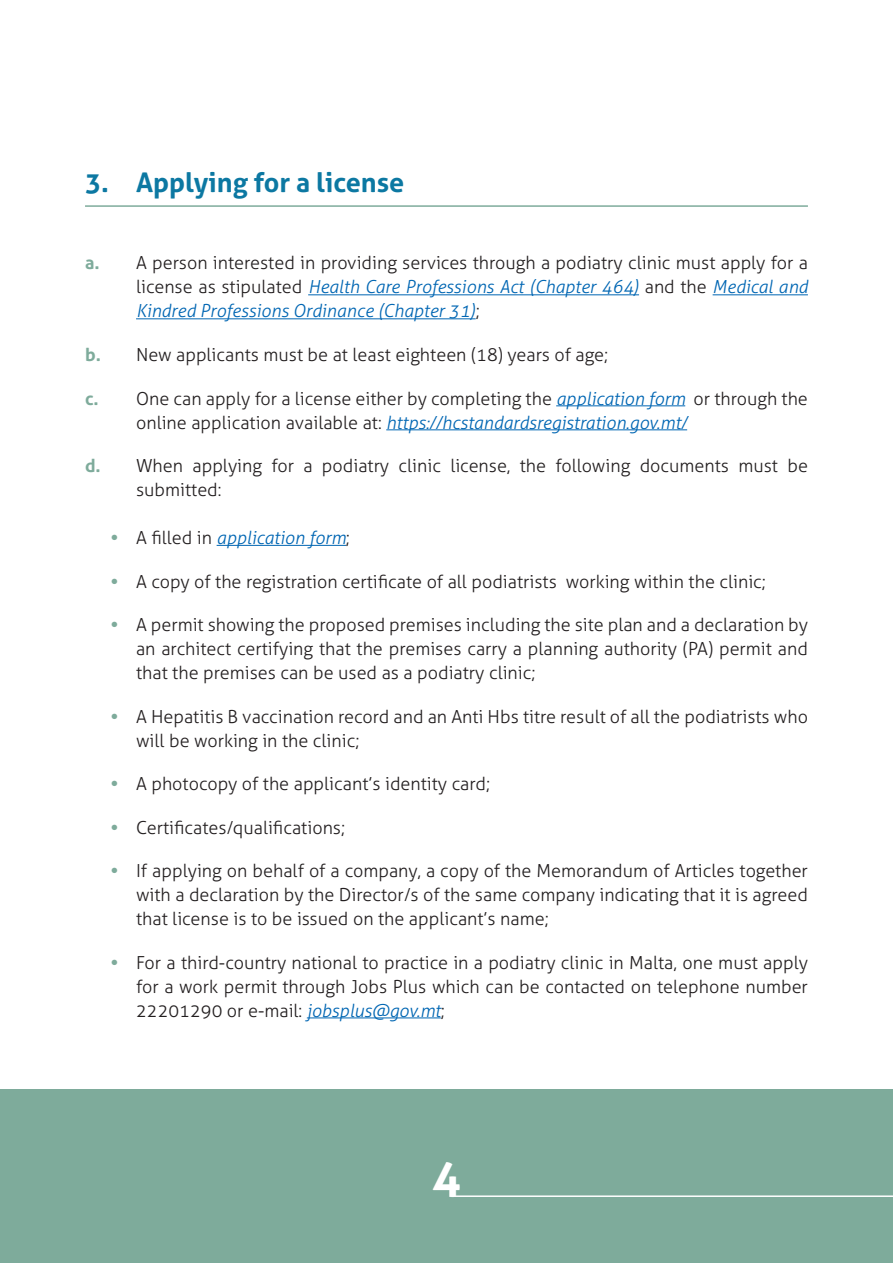
<style>
.page{position:relative;width:893px;height:1263px;background:#fff}
.page>*{position:absolute;margin:0;border:0;box-sizing:border-box;transform-origin:0 0}
.t1{font:700 48px "Aller";color:#fff}
.Normal__Web{font:700 27px "Aller";color:#0c78a2}
.Bullet{font:300 18px/24px "Aller";color:#231f20;text-align:justify}
.Bullet_dots{font:300 18px/24px "Aller";color:#231f20;text-align:justify}
.Bullet-2{font:italic 300 18px "Aller";color:#0166b3}
.s1{font-weight:700;color:#7eab9b}
.s2{font-style:italic;color:#0166b3}
.s3{font-weight:700;font-style:normal;color:#7eab9b}
.s4{font-style:normal;color:#231f20}
</style>
<div class="page">
<div style="left:0;top:1089px;width:893px;height:174px;background:#7eab9b"></div>
<hr style="left:308px;top:294px;width:331px;height:1px;background:#0166b3">
<hr style="left:713px;top:294px;width:95px;height:1px;background:#0166b3">
<hr style="left:136px;top:318px;width:340px;height:1px;background:#0166b3">
<hr style="left:556px;top:405px;width:129px;height:1px;background:#0166b3">
<hr style="left:386px;top:429px;width:301px;height:1px;background:#0166b3">
<hr style="left:217px;top:545px;width:129px;height:1px;background:#0166b3">
<hr style="left:307px;top:1017px;width:134px;height:1px;background:#0166b3">
<hr style="left:85px;top:205px;width:723px;height:2px;background:#7eab9b">
<hr style="left:452px;top:1195px;width:441px;height:2px;background:#fff">
<p class="Normal__Web" style="left:85px;top:166px;width:321px">3. Applying for a license</p>
<p class="Bullet" style="left:136px;top:251px;width:673px;text-indent:-51px"><span class="s1">a.</span> A person interested in providing services through a podiatry clinic must apply for a license as stipulated <span class="s2">Health Care Professions Act (Chapter 464)</span> and the <span class="s2">Medical and Kindred Professions Ordinance (Chapter 31)</span>;</p>
<p class="Bullet" style="left:85px;top:343px;width:525px"><span class="s1">b.</span> New applicants must be at least eighteen (18) years of age;</p>
<p class="Bullet" style="left:136px;top:386px;width:673px;text-indent:-51px"><span class="s1">c.</span> One can apply for a license either by completing the <span class="s2">application form</span> or through the online application available at: <span class="s2">https://hcstandardsregistration.gov.mt/</span></p>
<p class="Bullet" style="left:136px;top:454px;width:673px;text-indent:-51px"><span class="s1">d.</span> When applying for a podiatry clinic license, the following documents must be submitted:</p>
<p class="Bullet-2" style="left:111px;top:527px;width:241px"><span class="s3">•</span> <span class="s4">A filled in</span> application form<span class="s4">;</span></p>
<p class="Bullet_dots" style="left:111px;top:569px;width:657px"><span class="s1">•</span> A copy of the registration certificate of all podiatrists working within the clinic;</p>
<p class="Bullet_dots" style="left:136px;top:613px;width:673px;text-indent:-26px"><span class="s1">•</span> A permit showing the proposed premises including the site plan and a declaration by an architect certifying that the premises carry a planning authority (PA) permit and that the premises can be used as a podiatry clinic;</p>
<p class="Bullet_dots" style="left:136px;top:704px;width:673px;text-indent:-26px"><span class="s1">•</span> A Hepatitis B vaccination record and an Anti Hbs titre result of all the podiatrists who will be working in the clinic;</p>
<p class="Bullet_dots" style="left:111px;top:772px;width:381px"><span class="s1">•</span> A photocopy of the applicant’s identity card;</p>
<p class="Bullet_dots" style="left:111px;top:815px;width:236px"><span class="s1">•</span> Certificates/qualifications;</p>
<p class="Bullet_dots" style="left:136px;top:859px;width:673px;text-indent:-26px"><span class="s1">•</span> If applying on behalf of a company, a copy of the Memorandum of Articles together with a declaration by the Director/s of the same company indicating that it is agreed that license is to be issued on the applicant’s name;</p>
<p class="Bullet" style="left:136px;top:950px;width:673px;text-indent:-26px"><span class="s1">•</span> For a third-country national to practice in a podiatry clinic in Malta, one must apply for a work permit through Jobs Plus which can be contacted on telephone number 22201290 or e-mail: <span class="s2">jobsplus@gov.mt</span>;</p>
<h1 class="t1" style="left:432px;top:1147px;width:30px">4</h1>
</div>
